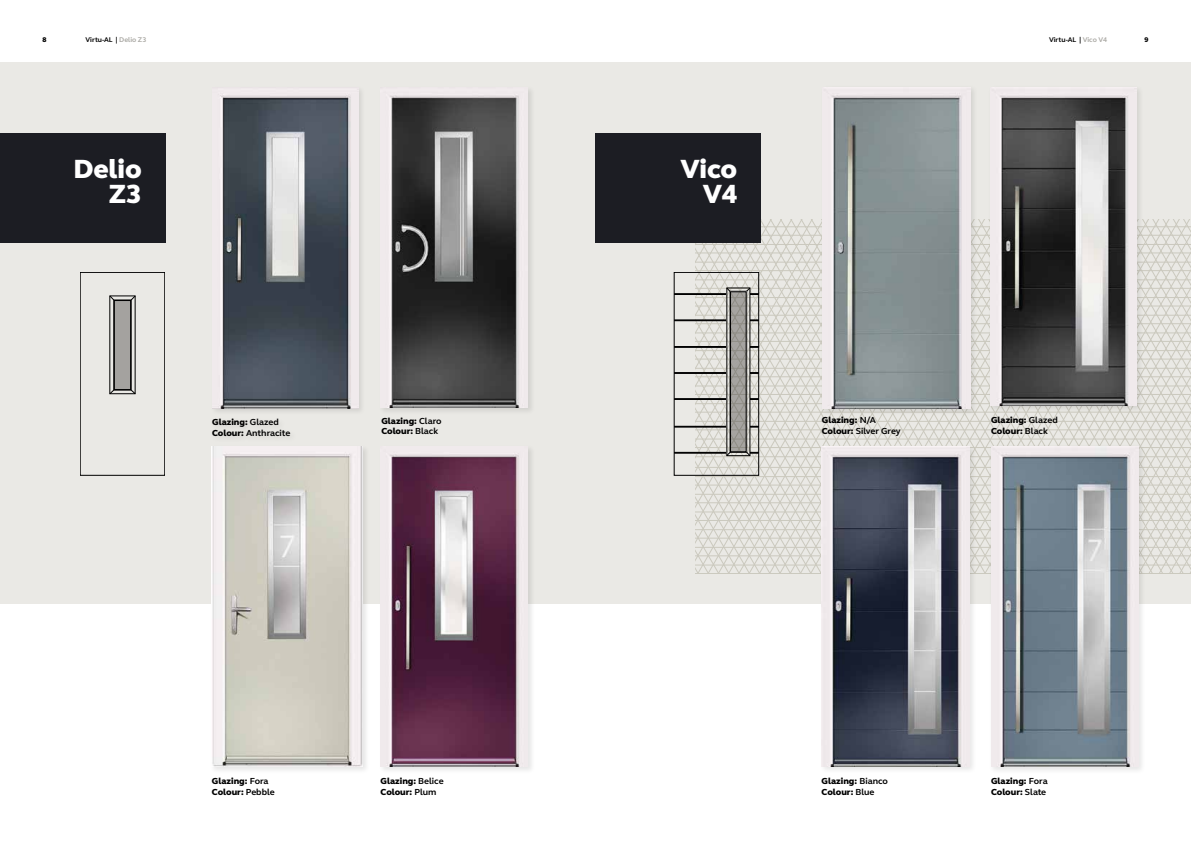
<style>
.page{position:relative;width:1191px;height:842px;background:#fff}
.page>*{position:absolute;margin:0;border:0;box-sizing:border-box;transform-origin:0 0}
.t1{font:800 27px/25px "FS Elliot Pro";color:#fff;text-align:right}
.t2{font:800 9px/10.8px "FS Elliot Pro";color:#000}
.t3{font:700 9px/10.8px "FS Elliot Pro";color:#000}
.t4{font:700 7px "FS Elliot Pro";color:#000}
.t5{font:800 7px "FS Elliot Pro";color:#000}
.s1{color:#aaa9a4}
.s2{font-weight:800}
.s3{font-weight:700}
</style>
<div class="page">
<div style="left:0;top:62px;width:1191px;height:542px;background:#eae9e5"></div>
<hr style="left:695px;top:839px;width:496px;height:1px;background:#cbc9be">
<hr style="left:695px;top:830px;width:496px;height:1px;background:#cbc9be">
<hr style="left:695px;top:821px;width:496px;height:1px;background:#cbc9be">
<hr style="left:695px;top:812px;width:496px;height:1px;background:#cbc9be">
<hr style="left:695px;top:803px;width:496px;height:1px;background:#cbc9be">
<hr style="left:695px;top:795px;width:496px;height:1px;background:#cbc9be">
<hr style="left:695px;top:786px;width:496px;height:1px;background:#cbc9be">
<hr style="left:695px;top:777px;width:496px;height:1px;background:#cbc9be">
<hr style="left:695px;top:768px;width:496px;height:1px;background:#cbc9be">
<hr style="left:695px;top:759px;width:496px;height:1px;background:#cbc9be">
<hr style="left:695px;top:750px;width:496px;height:1px;background:#cbc9be">
<hr style="left:695px;top:742px;width:496px;height:1px;background:#cbc9be">
<hr style="left:695px;top:732px;width:496px;height:1px;background:#cbc9be">
<hr style="left:695px;top:724px;width:496px;height:1px;background:#cbc9be">
<hr style="left:695px;top:715px;width:496px;height:1px;background:#cbc9be">
<hr style="left:695px;top:706px;width:496px;height:1px;background:#cbc9be">
<hr style="left:695px;top:697px;width:496px;height:1px;background:#cbc9be">
<hr style="left:695px;top:689px;width:496px;height:1px;background:#cbc9be">
<hr style="left:695px;top:679px;width:496px;height:1px;background:#cbc9be">
<hr style="left:695px;top:671px;width:496px;height:1px;background:#cbc9be">
<hr style="left:695px;top:662px;width:496px;height:1px;background:#cbc9be">
<hr style="left:695px;top:653px;width:496px;height:1px;background:#cbc9be">
<hr style="left:695px;top:644px;width:496px;height:1px;background:#cbc9be">
<hr style="left:695px;top:636px;width:496px;height:1px;background:#cbc9be">
<hr style="left:695px;top:626px;width:496px;height:1px;background:#cbc9be">
<hr style="left:695px;top:618px;width:496px;height:1px;background:#cbc9be">
<hr style="left:695px;top:609px;width:496px;height:1px;background:#cbc9be">
<hr style="left:695px;top:600px;width:496px;height:1px;background:#cbc9be">
<hr style="left:695px;top:591px;width:496px;height:1px;background:#cbc9be">
<hr style="left:695px;top:582px;width:496px;height:1px;background:#cbc9be">
<hr style="left:695px;top:573px;width:496px;height:1px;background:#cbc9be">
<hr style="left:695px;top:841px;width:496px;height:1px;background:#cbc9be">
<svg style="left:993px;top:220px;width:198px;height:353px"></svg>
<svg style="left:695px;top:220px;width:298px;height:353px"></svg>
<div style="left:988px;top:85px;width:156px;height:328px;background:#000;opacity:.1"></div>
<img style="left:990px;top:87px;width:146px;height:318px">
<div style="left:820px;top:85px;width:158px;height:331px;background:#000;opacity:.1"></div>
<img style="left:822px;top:87px;width:148px;height:321px">
<div style="left:988px;top:444px;width:158px;height:330px;background:#000;opacity:.1"></div>
<img style="left:991px;top:446px;width:147px;height:321px">
<div style="left:819px;top:444px;width:157px;height:331px;background:#000;opacity:.1"></div>
<img style="left:822px;top:446px;width:147px;height:321px">
<div style="left:210px;top:416px;width:88px;height:28px;background:#e6e5e1"></div>
<div style="left:211px;top:85px;width:155px;height:331px;background:#000;opacity:.1"></div>
<img style="left:213px;top:87px;width:145px;height:321px">
<div style="left:210px;top:444px;width:160px;height:330px;background:#000;opacity:.1"></div>
<img style="left:212px;top:446px;width:151px;height:321px">
<div style="left:378px;top:85px;width:157px;height:330px;background:#000;opacity:.1"></div>
<img style="left:381px;top:87px;width:147px;height:320px">
<div style="left:378px;top:444px;width:157px;height:330px;background:#000;opacity:.1"></div>
<img style="left:381px;top:446px;width:147px;height:321px">
<div style="left:80px;top:272px;width:85px;height:203px;border:1px solid #000"></div>
<svg style="left:110px;top:296px;width:25px;height:98px"></svg>
<div style="left:674px;top:272px;width:85px;height:203px;border:1px solid #000"></div>
<hr style="left:674px;top:294px;width:84px;height:1px;background:#000">
<hr style="left:674px;top:320px;width:84px;height:1px;background:#000">
<hr style="left:674px;top:321px;width:84px;height:1px;background:#000">
<hr style="left:674px;top:346px;width:84px;height:1px;background:#000">
<hr style="left:674px;top:347px;width:84px;height:1px;background:#000">
<hr style="left:674px;top:372px;width:84px;height:1px;background:#000">
<hr style="left:674px;top:373px;width:84px;height:1px;background:#000">
<hr style="left:674px;top:398px;width:84px;height:1px;background:#000">
<hr style="left:674px;top:399px;width:84px;height:1px;background:#000">
<hr style="left:674px;top:426px;width:84px;height:1px;background:#000">
<hr style="left:674px;top:427px;width:84px;height:1px;background:#000">
<hr style="left:674px;top:452px;width:84px;height:1px;background:#000">
<hr style="left:674px;top:453px;width:84px;height:1px;background:#000">
<svg style="left:726px;top:288px;width:24px;height:168px;background:#959490"></svg>
<div style="left:730px;top:292px;width:16px;height:160px;border:1px solid #000"></div>
<div style="left:0;top:133px;width:166px;height:110px;background:#1c1d23"></div>
<div style="left:595px;top:133px;width:166px;height:110px;background:#1c1d23"></div>
<p class="t4" style="left:85px;top:35px;width:62px">Virtu-AL | <span class="s1">Delio Z3</span></p>
<p class="t4" style="left:1049px;top:35px;width:60px">Virtu-AL | <span class="s1">Vico V4</span></p>
<p class="t5" style="left:43px;top:35px;width:6px">8</p>
<p class="t5" style="left:1144px;top:35px;width:6px">9</p>
<h1 class="t1" style="left:73px;top:156px;width:70px">Delio<br>Z3</h1>
<h1 class="t1" style="left:681px;top:156px;width:58px">Vico<br>V4</h1>
<p class="t3" style="left:212px;top:416px;width:80px"><span class="s2">Glazing:</span> Glazed<br><span class="s2">Colour:</span> Anthracite</p>
<p class="t2" style="left:822px;top:415px;width:80px">Glazing: <span class="s3">N/A<br></span>Colour: <span class="s3">Silver Grey</span></p>
<p class="t2" style="left:991px;top:415px;width:68px">Glazing: <span class="s3">Glazed<br></span>Colour: <span class="s3">Black</span></p>
<p class="t2" style="left:381px;top:415px;width:62px">Glazing: <span class="s3">Claro<br></span>Colour: <span class="s3">Black</span></p>
<p class="t2" style="left:212px;top:776px;width:64px">Glazing: <span class="s3">Fora<br></span>Colour: <span class="s3">Pebble</span></p>
<p class="t2" style="left:380px;top:776px;width:65px">Glazing: <span class="s3">Belice<br></span>Colour: <span class="s3">Plum</span></p>
<p class="t2" style="left:991px;top:776px;width:58px">Glazing: <span class="s3">Fora<br></span>Colour: <span class="s3">Slate</span></p>
<p class="t2" style="left:821px;top:776px;width:68px">Glazing: <span class="s3">Bianco<br></span>Colour: <span class="s3">Blue</span></p>
</div>
